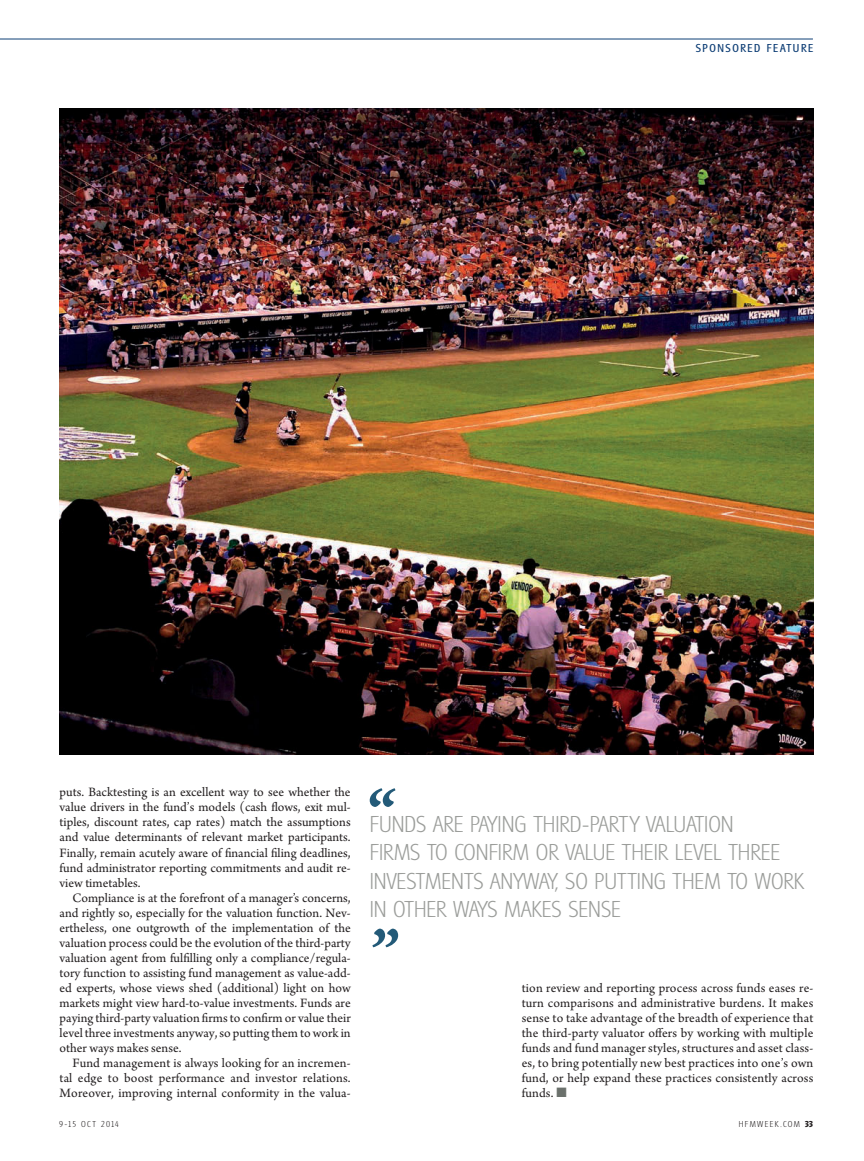
<style>
.page{position:relative;width:864px;height:1161px;background:#fff}
.page>*{position:absolute;margin:0;border:0;box-sizing:border-box;transform-origin:0 0}
.t1{font:700 75px "Arno Pro";color:#235a78}
.t2{font:300 24px/28.5px "Glasgow";color:#9b9d9a}
.t3{font:13.5px/15px "Arno Pro";letter-spacing:.005em;color:#231f20;text-align:justify}
.t4{font:12px "Glasgow";letter-spacing:.13em;color:#0f3f76}
.t5{font:300 9px "Glasgow";letter-spacing:.15em;color:#231f20}
.s1{font-weight:700}
</style>
<div class="page">
<hr style="left:0;top:39px;width:812px;height:1px;background:#0f3f76">
<svg style="left:369px;top:788px;width:26px;height:19px"></svg>
<img style="left:60px;top:109px;width:753px;height:645px">
<p class="t4" style="left:695px;top:44px;width:119px">SPONSORED FEATURE</p>
<p class="t3" style="left:60px;top:786px;width:292px">puts. Backtesting is an excellent way to see whether the value drivers in the fund’s models (cash flows, exit mul&shy;tiples, discount rates, cap rates) match the assumptions and value determinants of relevant market participants.<br>Finally, remain acutely aware of financial filing deadlines, fund administrator reporting commitments and audit re&shy;view timetables.</p>
<p class="t3" style="left:60px;top:891px;width:292px;text-indent:13px">Compliance is at the forefront of a manager’s concerns, and rightly so, especially for the valuation function. Nev&shy;ertheless, one outgrowth of the implementation of the valuation process could be the evolution of the third-party valuation agent from fulfilling only a compliance/regula&shy;tory function to assisting fund management as value-add&shy;ed experts, whose views shed (additional) light on how markets might view hard-to-value investments. Funds are paying third-party valuation firms to confirm or value their level three investments anyway, so putting them to work in other ways makes sense.</p>
<p class="t3" style="left:60px;top:1056px;width:292px;text-indent:13px">Fund management is always looking for an incremen&shy;tal edge to boost performance and investor relations.<br>Moreover, improving internal conformity in the valua-</p>
<h2 class="t2" style="left:369px;top:812px;width:436px">FUNDS ARE PAYING THIRD-PARTY VALUATION<br>FIRMS TO CONFIRM OR VALUE THEIR LEVEL THREE INVESTMENTS ANYWAY, SO PUTTING THEM TO WORK IN OTHER WAYS MAKES SENSE</h2>
<h1 class="t1" style="left:369px;top:930px;width:33px">”</h1>
<p class="t3" style="left:521px;top:981px;width:293px">tion review and reporting process across funds eases re&shy;turn comparisons and administrative burdens. It makes sense to take advantage of the breadth of experience that the third-party valuator offers by working with multiple funds and fund manager styles, structures and asset class&shy;es, to bring potentially new best practices into one’s own fund, or help expand these practices consistently across funds.</p>
<p class="t5" style="left:59px;top:1120px;width:61px">9-15 OCT 2014</p>
<p class="t5" style="left:738px;top:1120px;width:75px">HFMWEEK.COM <span class="s1">33</span></p>
</div>
